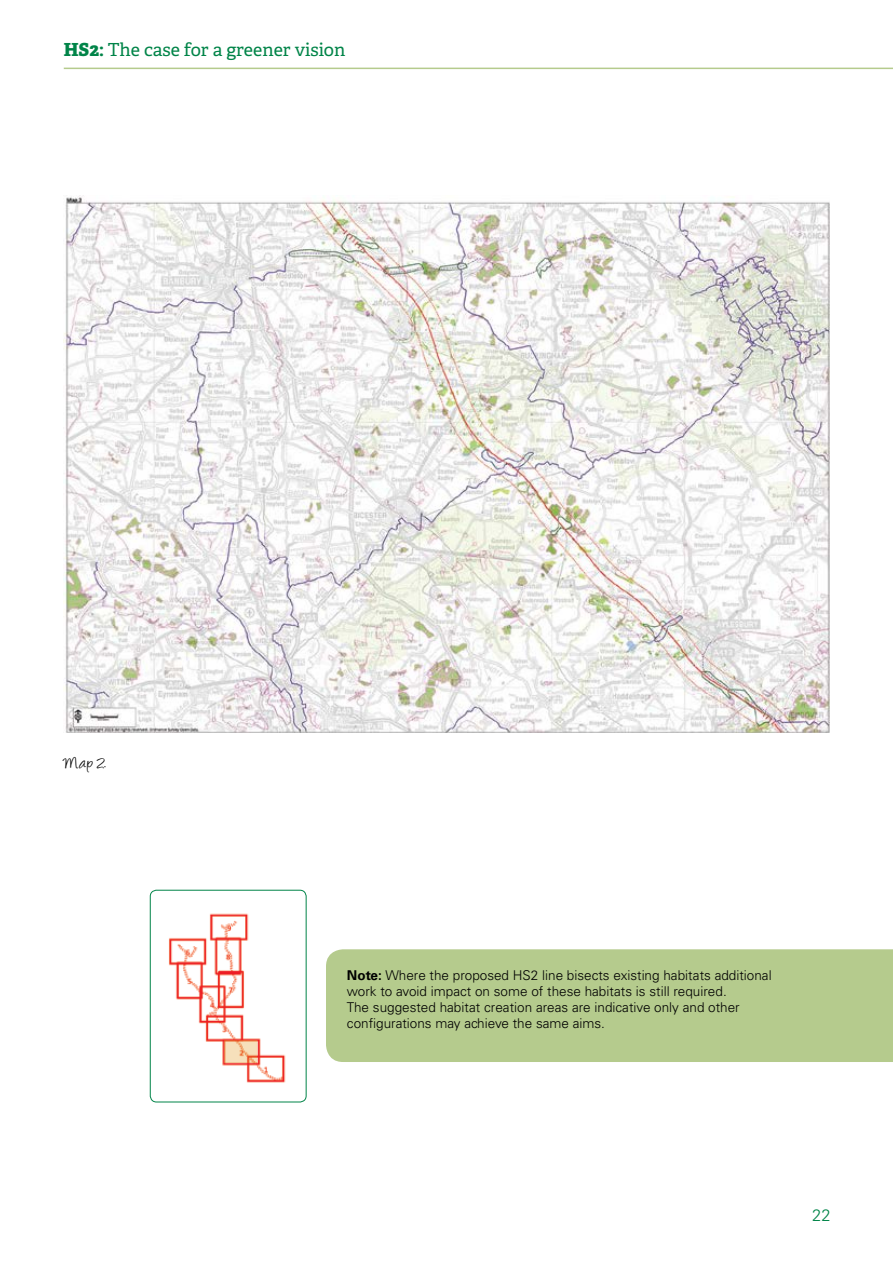
<style>
.page{position:relative;width:893px;height:1263px;background:#fff}
.page>*{position:absolute;margin:0;border:0;box-sizing:border-box;transform-origin:0 0}
.t1{font:18px "Adelle";color:#008448}
.t2{font:18px "Angelina";color:#000}
.t3{font:300 16.5px "Univers LT Std";color:#008448}
.t4{font:300 13.5px/16.2px "Univers LT Std";color:#000}
.s1{font-weight:800}
.s2{font-weight:700}
</style>
<div class="page">
<div style="left:326px;top:949px;width:567px;height:113px;background:#b5cb8d"></div>
<img style="left:149px;top:907px;width:137px;height:177px">
<div style="left:150px;top:890px;width:156px;height:212px;border:1px solid #008448;border-radius:6px"></div>
<img style="left:64px;top:196px;width:765px;height:536px">
<svg style="left:225px;top:1040px;width:32px;height:22px"></svg>
<hr style="left:64px;top:68px;width:829px;height:1px;background:#b5cb8d">
<h1 class="t1" style="left:64px;top:37px;width:283px"><span class="s1">HS2</span><span class="s2">:</span> The case for a greener vision</h1>
<h1 class="t2" style="left:64px;top:755px;width:44px">Map 2.</h1>
<p class="t4" style="left:347px;top:967px;width:426px"><span class="s2">Note:</span> Where the proposed HS2 line bisects existing habitats additional work to avoid impact on some of these habitats is still required.<br>The suggested habitat creation areas are indicative only and other configurations may achieve the same aims.</p>
<p class="t3" style="left:812px;top:1205px;width:20px">22</p>
</div>
